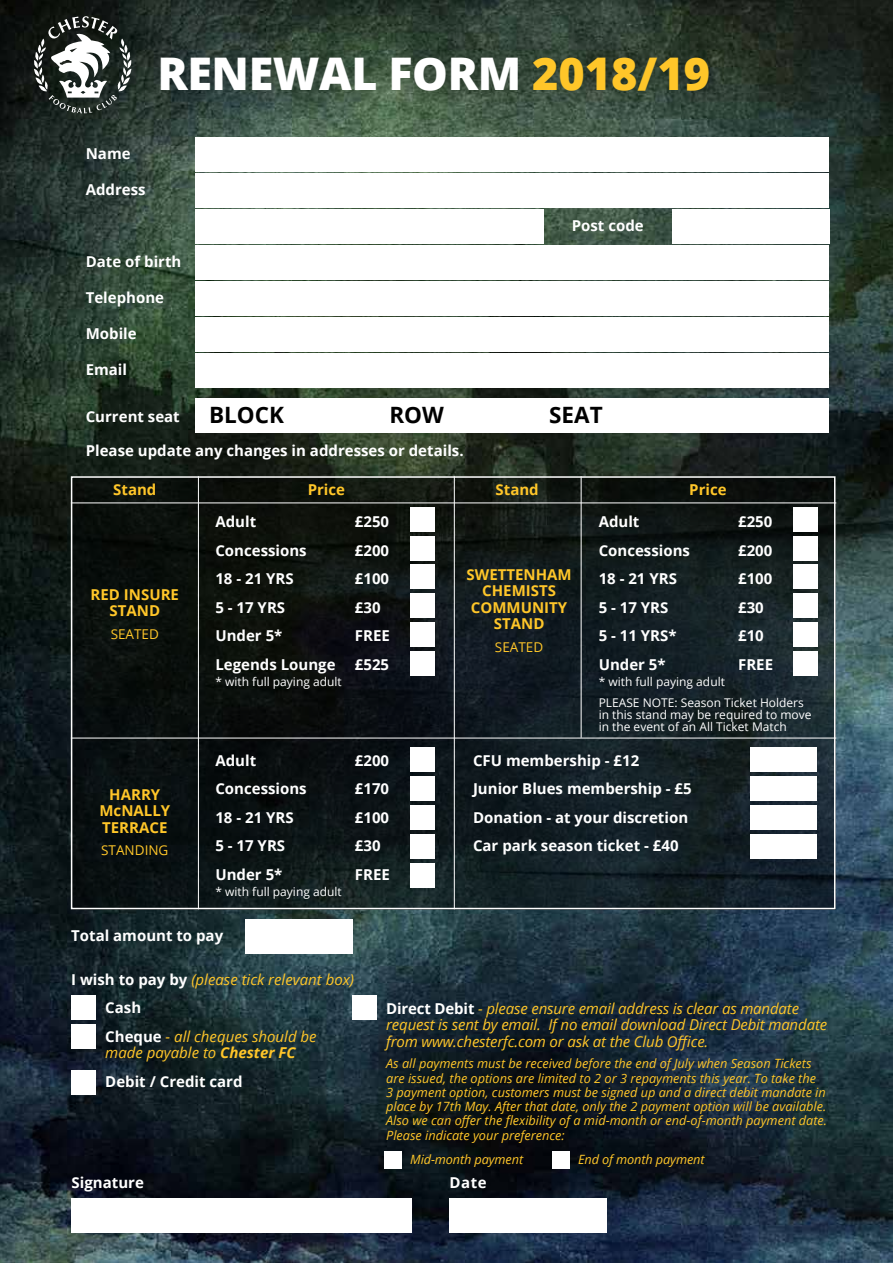
<style>
.page{position:relative;width:893px;height:1263px;background:#fff}
.page>*{position:absolute;margin:0;border:0;box-sizing:border-box;transform-origin:0 0}
.t1{font:800 45px "Open Sans";letter-spacing:-.01em;color:#fff}
.t2{font:700 22.5px "Open Sans";color:#000}
.t3{font:700 15px/28.5px "Open Sans";color:#fff}
.t4{font:italic 15px/28.5px "Open Sans";letter-spacing:-.01em;color:#ffc629}
.t5{font:700 15px/16.5px "Open Sans";color:#ffc629;text-align:center}
.t6{font:13.5px "Open Sans";color:#ffc629}
.t7{font:italic 12.75px/14.2px "Open Sans";color:#ffc629}
.t8{font:12px/21px "Open Sans";color:#fff}
.s1{color:#ffc629}
.s2{font-weight:700;font-style:normal;color:#fff}
.s3{font-weight:400;font-style:italic;color:#ffc629}
.s4{font-style:italic;color:#ffc629}
</style>
<div class="page">
<img style="left:0;top:0;width:893px;height:1263px">
<div style="left:123px;top:21px;width:621px;height:106px;background:#000;opacity:.75"></div>
<div style="left:196px;top:398px;width:633px;height:34px;background:#fff"></div>
<div style="left:196px;top:173px;width:633px;height:34px;background:#fff"></div>
<div style="left:196px;top:137px;width:633px;height:34px;background:#fff"></div>
<div style="left:196px;top:209px;width:348px;height:34px;background:#fff"></div>
<div style="left:196px;top:245px;width:633px;height:34px;background:#fff"></div>
<div style="left:196px;top:282px;width:633px;height:34px;background:#fff"></div>
<div style="left:196px;top:318px;width:633px;height:34px;background:#fff"></div>
<div style="left:196px;top:354px;width:633px;height:34px;background:#fff"></div>
<div style="left:672px;top:209px;width:157px;height:34px;background:#fff"></div>
<div style="left:71px;top:995px;width:24px;height:24px;background:#fff"></div>
<div style="left:71px;top:1024px;width:24px;height:24px;background:#fff"></div>
<div style="left:71px;top:1070px;width:24px;height:24px;background:#fff"></div>
<div style="left:71px;top:1198px;width:341px;height:34px;background:#fff"></div>
<div style="left:449px;top:1198px;width:157px;height:34px;background:#fff"></div>
<svg style="left:34px;top:16px;width:97px;height:97px"></svg>
<svg style="left:74px;top:479px;width:758px;height:427px;background:#10191a"></svg>
<div style="left:71px;top:476px;width:764px;height:433px;border:2px solid #fff"></div>
<hr style="left:198px;top:476px;width:1px;height:433px;background:#fff">
<hr style="left:454px;top:476px;width:1px;height:433px;background:#fff">
<hr style="left:581px;top:476px;width:1px;height:262px;background:#fff">
<hr style="left:71px;top:502px;width:765px;height:1px;background:#fff">
<div style="left:750px;top:747px;width:67px;height:24px;background:#fff"></div>
<div style="left:750px;top:776px;width:67px;height:24px;background:#fff"></div>
<div style="left:750px;top:805px;width:67px;height:24px;background:#fff"></div>
<div style="left:750px;top:834px;width:67px;height:24px;background:#fff"></div>
<div style="left:410px;top:507px;width:24px;height:24px;background:#fff"></div>
<div style="left:410px;top:536px;width:24px;height:24px;background:#fff"></div>
<div style="left:410px;top:565px;width:24px;height:24px;background:#fff"></div>
<div style="left:410px;top:594px;width:24px;height:24px;background:#fff"></div>
<div style="left:410px;top:623px;width:24px;height:24px;background:#fff"></div>
<div style="left:793px;top:507px;width:24px;height:24px;background:#fff"></div>
<div style="left:793px;top:536px;width:24px;height:24px;background:#fff"></div>
<div style="left:793px;top:565px;width:24px;height:24px;background:#fff"></div>
<div style="left:793px;top:594px;width:24px;height:24px;background:#fff"></div>
<hr style="left:71px;top:738px;width:765px;height:1px;background:#fff">
<div style="left:793px;top:623px;width:24px;height:24px;background:#fff"></div>
<div style="left:410px;top:652px;width:24px;height:24px;background:#fff"></div>
<div style="left:410px;top:747px;width:24px;height:24px;background:#fff"></div>
<div style="left:410px;top:776px;width:24px;height:24px;background:#fff"></div>
<div style="left:410px;top:805px;width:24px;height:24px;background:#fff"></div>
<div style="left:410px;top:834px;width:24px;height:24px;background:#fff"></div>
<div style="left:410px;top:863px;width:24px;height:24px;background:#fff"></div>
<div style="left:246px;top:920px;width:107px;height:34px;background:#fff"></div>
<div style="left:793px;top:652px;width:24px;height:24px;background:#fff"></div>
<div style="left:353px;top:995px;width:24px;height:24px;background:#fff"></div>
<div style="left:385px;top:1151px;width:17px;height:17px;background:#fff"></div>
<div style="left:553px;top:1151px;width:17px;height:17px;background:#fff"></div>
<h1 class="t1" style="left:157px;top:39px;width:554px">RENEWAL FORM <span class="s1">2018/19</span></h1>
<p class="t3" style="left:86px;top:139px;width:46px">Name</p>
<p class="t3" style="left:86px;top:175px;width:61px">Address</p>
<p class="t3" style="left:572px;top:211px;width:73px">Post code</p>
<p class="t3" style="left:86px;top:247px;width:97px">Date of birth</p>
<p class="t3" style="left:86px;top:283px;width:80px">Telephone</p>
<p class="t3" style="left:86px;top:319px;width:52px">Mobile</p>
<p class="t3" style="left:86px;top:355px;width:43px">Email</p>
<p class="t3" style="left:86px;top:402px;width:96px">Current seat</p>
<h2 class="t2" style="left:209px;top:399px;width:77px">BLOCK</h2>
<h2 class="t2" style="left:389px;top:399px;width:56px">ROW</h2>
<h2 class="t2" style="left:549px;top:399px;width:55px">SEAT</h2>
<p class="t3" style="left:86px;top:436px;width:379px">Please update any changes in addresses or details.</p>
<p class="t5" style="left:113px;top:481px;width:45px">Stand</p>
<p class="t5" style="left:91px;top:586px;width:90px">RED INSURE<br>STAND</p>
<p class="t6" style="left:111px;top:625px;width:50px">SEATED</p>
<p class="t5" style="left:99px;top:785px;width:72px">HARRY<br>McNALLY<br>TERRACE</p>
<p class="t6" style="left:101px;top:841px;width:69px">STANDING</p>
<p class="t5" style="left:308px;top:481px;width:39px">Price</p>
<p class="t5" style="left:496px;top:481px;width:45px">Stand</p>
<p class="t5" style="left:689px;top:481px;width:39px">Price</p>
<p class="t3" style="left:215px;top:507px;width:42px">Adult</p>
<p class="t3" style="left:355px;top:507px;width:36px">£250</p>
<p class="t3" style="left:215px;top:536px;width:93px">Concessions</p>
<p class="t3" style="left:355px;top:536px;width:36px">£200</p>
<p class="t3" style="left:215px;top:564px;width:80px">18 - 21 YRS</p>
<p class="t3" style="left:355px;top:564px;width:36px">£100</p>
<p class="t3" style="left:215px;top:593px;width:71px">5 - 17 YRS</p>
<p class="t3" style="left:355px;top:593px;width:27px">£30</p>
<p class="t3" style="left:215px;top:621px;width:69px">Under 5*</p>
<p class="t3" style="left:355px;top:621px;width:36px">FREE</p>
<p class="t3" style="left:215px;top:650px;width:122px">Legends Lounge</p>
<p class="t3" style="left:355px;top:650px;width:36px">£525</p>
<p class="t8" style="left:215px;top:671px;width:128px">* with full paying adult</p>
<p class="t3" style="left:215px;top:746px;width:42px">Adult</p>
<p class="t3" style="left:355px;top:746px;width:36px">£200</p>
<p class="t3" style="left:215px;top:774px;width:93px">Concessions</p>
<p class="t3" style="left:355px;top:774px;width:36px">£170</p>
<p class="t3" style="left:215px;top:803px;width:80px">18 - 21 YRS</p>
<p class="t3" style="left:355px;top:803px;width:36px">£100</p>
<p class="t3" style="left:215px;top:831px;width:71px">5 - 17 YRS</p>
<p class="t3" style="left:355px;top:831px;width:27px">£30</p>
<p class="t3" style="left:215px;top:860px;width:69px">Under 5*</p>
<p class="t3" style="left:355px;top:860px;width:36px">FREE</p>
<p class="t8" style="left:215px;top:881px;width:128px">* with full paying adult</p>
<p class="t5" style="left:467px;top:566px;width:107px">SWETTENHAM<br>CHEMISTS<br>COMMUNITY<br>STAND</p>
<p class="t6" style="left:495px;top:638px;width:50px">SEATED</p>
<p class="t3" style="left:599px;top:507px;width:42px">Adult</p>
<p class="t3" style="left:738px;top:507px;width:36px">£250</p>
<p class="t3" style="left:599px;top:536px;width:93px">Concessions</p>
<p class="t3" style="left:738px;top:536px;width:36px">£200</p>
<p class="t3" style="left:599px;top:564px;width:80px">18 - 21 YRS</p>
<p class="t3" style="left:738px;top:564px;width:36px">£100</p>
<p class="t3" style="left:599px;top:593px;width:71px">5 - 17 YRS</p>
<p class="t3" style="left:738px;top:593px;width:27px">£30</p>
<p class="t3" style="left:599px;top:621px;width:79px">5 - 11 YRS*</p>
<p class="t3" style="left:738px;top:621px;width:27px">£10</p>
<p class="t3" style="left:599px;top:650px;width:69px">Under 5*</p>
<p class="t3" style="left:738px;top:650px;width:36px">FREE</p>
<p class="t8" style="left:599px;top:671px;width:207px">* with full paying adult<br>PLEASE NOTE: Season Ticket Holders</p>
<p class="t8" style="left:599px;top:709px;width:214px;line-height:12px">in this stand may be required to move in the event of an All Ticket Match</p>
<p class="t3" style="left:473px;top:746px;width:220px">CFU membership - £12<br>Junior Blues membership - £5<br>Donation - at your discretion<br>Car park season ticket - £40</p>
<p class="t3" style="left:71px;top:921px;width:153px">Total amount to pay</p>
<p class="t4" style="left:105px;top:965px;width:250px;text-indent:-34px"><span class="s2">I wish to pay by</span> (please tick relevant box)<br><span class="s2">Cash<br>Cheque</span> - all cheques should be</p>
<p class="t3" style="left:105px;top:1038px;width:192px"><span class="s3">made payable to</span> <span class="s4">Chester FC<br></span>Debit / Credit card</p>
<p class="t4" style="left:386px;top:999px;width:442px;line-height:16.5px"><span class="s2">Direct Debit</span> - please ensure email address is clear as mandate request is sent by email. If no email download Direct Debit mandate from www.chesterfc.com or ask at the Club Office.</p>
<p class="t7" style="left:386px;top:1056px;width:442px">As all payments must be received before the end of July when Season Tickets are issued, the options are limited to 2 or 3 repayments this year. To take the<br>3 payment option, customers must be signed up and a direct debit mandate in place by 17th May. After that date, only the 2 payment option will be available.<br>Also we can offer the flexibility of a mid-month or end-of-month payment date.<br>Please indicate your preference:</p>
<p class="t7" style="left:410px;top:1152px;width:114px">Mid-month payment</p>
<p class="t7" style="left:578px;top:1152px;width:128px">End of month payment</p>
<p class="t3" style="left:72px;top:1167px;width:74px">Signature</p>
<p class="t3" style="left:450px;top:1167px;width:38px">Date</p>
</div>
